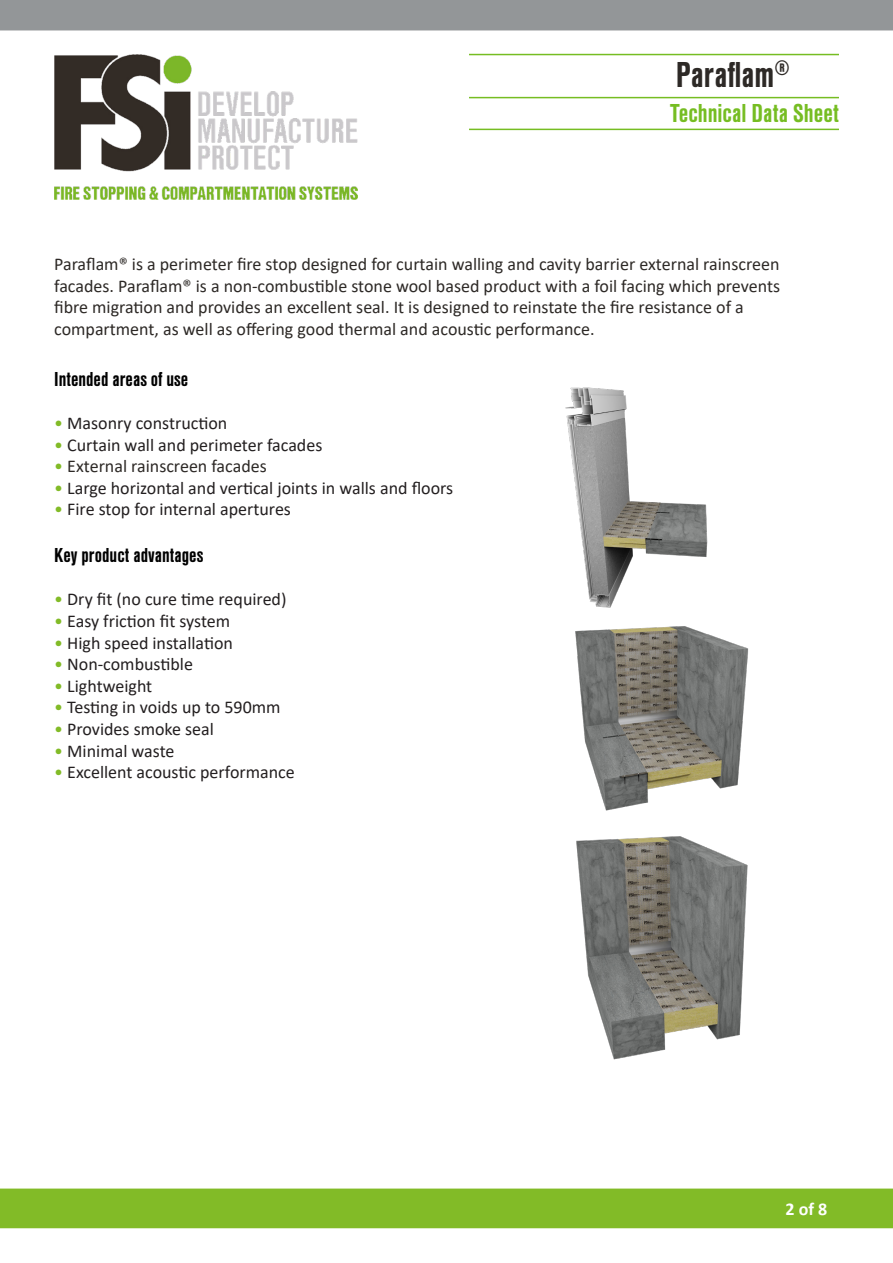
<style>
.page{position:relative;width:893px;height:1263px;background:#fff}
.page>*{position:absolute;margin:0;border:0;box-sizing:border-box;transform-origin:0 0}
.t1{font:700 37.5px "Nimbus San Con";color:#2d2926}
.t2{font:700 27px "Nimbus San Con";color:#76bd22}
.t3{font:700 21px "Nimbus San Con";color:#000}
.t4{font:18px/21.6px "Calibri";color:#2d2926}
.t5{font:18px "Calibri";color:#231f20}
.t6{font:700 18px "Calibri";color:#fff}
.s1{color:#82bb27}
</style>
<div class="page">
<div style="left:0;top:1188px;width:893px;height:40px;background:#82bb27"></div>
<div style="left:0;top:0;width:893px;height:30px;background:#939698"></div>
<hr style="left:469px;top:129px;width:370px;height:1px;background:#76bd22">
<hr style="left:469px;top:97px;width:370px;height:1px;background:#76bd22">
<hr style="left:469px;top:54px;width:370px;height:1px;background:#76bd22">
<img style="left:54px;top:54px;width:303px;height:146px">
<img style="left:565px;top:387px;width:143px;height:221px">
<img style="left:575px;top:626px;width:174px;height:185px">
<img style="left:576px;top:836px;width:172px;height:224px">
<h1 class="t1" style="left:676px;top:54px;width:115px">Paraflam<sup>®</sup></h1>
<h2 class="t2" style="left:670px;top:98px;width:170px">Technical Data Sheet</h2>
<p class="t4" style="left:54px;top:253px;width:727px">Paraflam® is a perimeter fire stop designed for curtain walling and cavity barrier external rainscreen facades. Paraflam® is a non-combustible stone wool based product with a foil facing which prevents fibre migration and provides an excellent seal. It is designed to reinstate the fire resistance of a compartment, as well as offering good thermal and acoustic performance.</p>
<p class="t3" style="left:54px;top:367px;width:136px">Intended areas of use</p>
<p class="t5" style="left:54px;top:410px;width:175px"><span class="s1">•</span> Masonry construction</p>
<p class="t5" style="left:54px;top:432px;width:270px"><span class="s1">•</span> Curtain wall and perimeter facades</p>
<p class="t4" style="left:54px;top:455px;width:214px"><span class="s1">•</span> External rainscreen facades</p>
<p class="t5" style="left:54px;top:475px;width:400px"><span class="s1">•</span> Large horizontal and vertical joints in walls and floors</p>
<p class="t5" style="left:54px;top:497px;width:238px"><span class="s1">•</span> Fire stop for internal apertures</p>
<p class="t3" style="left:54px;top:544px;width:151px">Key product advantages</p>
<p class="t5" style="left:54px;top:587px;width:234px"><span class="s1">•</span> Dry fit (no cure time required)</p>
<p class="t5" style="left:54px;top:608px;width:177px"><span class="s1">•</span> Easy friction fit system</p>
<p class="t5" style="left:54px;top:630px;width:180px"><span class="s1">•</span> High speed installation</p>
<p class="t5" style="left:54px;top:652px;width:140px"><span class="s1">•</span> Non-combustible</p>
<p class="t5" style="left:54px;top:673px;width:100px"><span class="s1">•</span> Lightweight</p>
<p class="t5" style="left:54px;top:695px;width:228px"><span class="s1">•</span> Testing in voids up to 590mm</p>
<p class="t5" style="left:54px;top:716px;width:161px"><span class="s1">•</span> Provides smoke seal</p>
<p class="t5" style="left:54px;top:738px;width:122px"><span class="s1">•</span> Minimal waste</p>
<p class="t5" style="left:54px;top:760px;width:242px"><span class="s1">•</span> Excellent acoustic performance</p>
<p class="t6" style="left:786px;top:1196px;width:43px">2 of 8</p>
</div>
